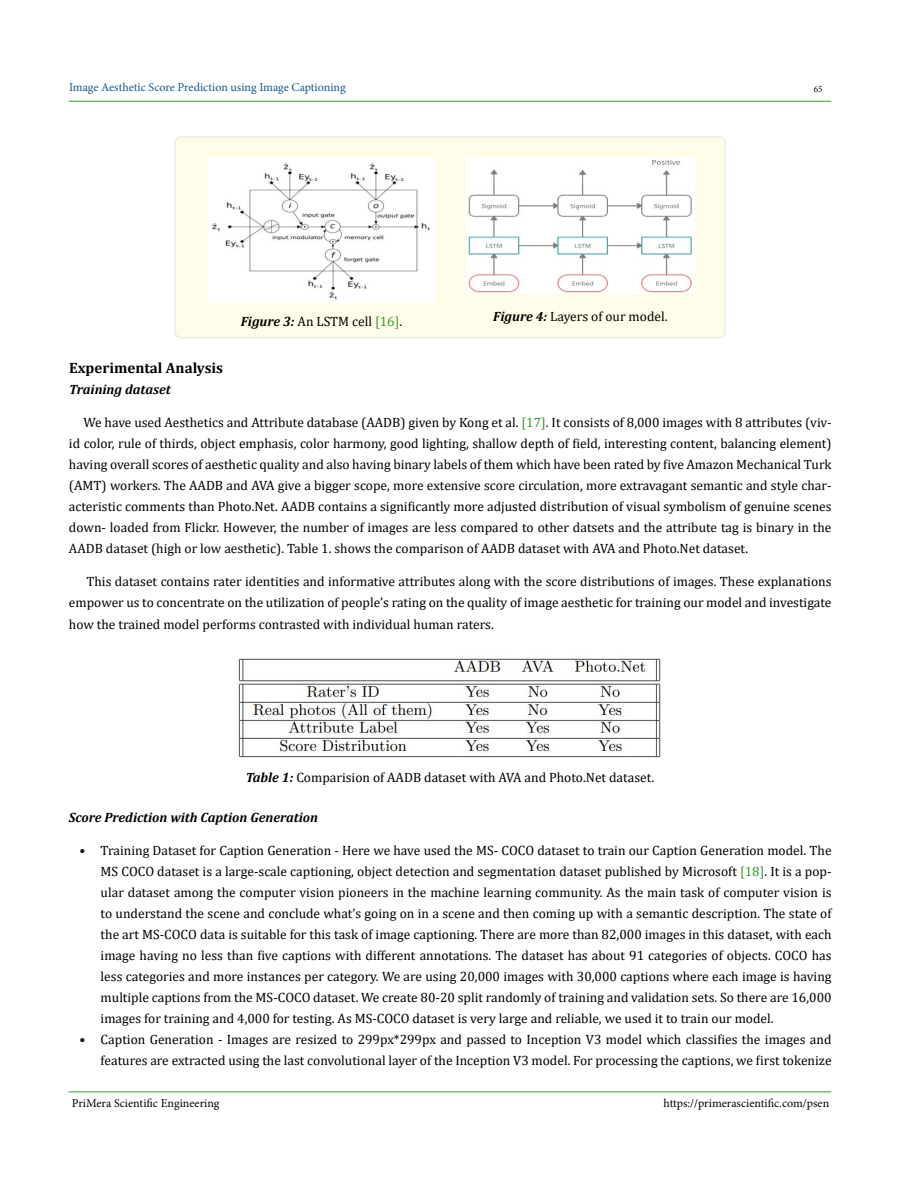
<style>
.page{position:relative;width:900px;height:1188px;background:#fff}
.page>*{position:absolute;margin:0;border:0;box-sizing:border-box;transform-origin:0 0}
.t1{font:700 15px "Cambria";color:#000}
.t2{font:13.5px/21px "Cambria";color:#000;text-align:justify}
.t3{font:italic 700 13.5px "Cambria";color:#000}
.t4{font:12px "Minion Pro";color:#000}
.t5{font:12px "Minion Pro";letter-spacing:-.005em;color:#15588c}
.t6{font:9px "Minion Pro";color:#000}
.s1{font-weight:700;font-style:italic}
.s2{color:#393}
</style>
<div class="page">
<hr style="left:69px;top:1092px;width:762px;height:1px;background:#393">
<hr style="left:69px;top:101px;width:762px;height:1px;background:#393">
<div style="left:175px;top:137px;width:550px;height:201px;background:#fffde9;border-radius:6px"></div>
<div style="left:174px;top:136px;width:552px;height:202px;border:2px solid #eeece1;border-radius:6px"></div>
<img style="left:208px;top:158px;width:227px;height:144px">
<img style="left:466px;top:158px;width:229px;height:135px">
<img style="left:238px;top:658px;width:423px;height:100px">
<p class="t5" style="left:69px;top:79px;width:278px">Image Aesthetic Score Prediction using Image Captioning</p>
<p class="t6" style="left:814px;top:83px;width:10px">65</p>
<p class="t2" style="left:241px;top:310px;width:163px"><span class="s1">Figure 3:</span> An LSTM cell <span class="s2">[16]</span>.</p>
<p class="t2" style="left:493px;top:306px;width:176px"><span class="s1">Figure 4:</span> Layers of our model.</p>
<p class="t1" style="left:69px;top:358px;width:156px">Experimental Analysis</p>
<p class="t3" style="left:69px;top:380px;width:103px">Training dataset</p>
<p class="t2" style="left:69px;top:412px;width:764px;text-indent:14px">We have used Aesthetics and Attribute database (AADB) given by Kong et al. <span class="s2">[17]</span>. It consists of 8,000 images with 8 attributes (viv&shy;id color, rule of thirds, object emphasis, color harmony, good lighting, shallow depth of field, interesting content, balancing element) having overall scores of aesthetic quality and also having binary labels of them which have been rated by five Amazon Mechanical Turk (AMT) workers. The AADB and AVA give a bigger scope, more extensive score circulation, more extravagant semantic and style char&shy;acteristic comments than Photo.Net. AADB contains a significantly more adjusted distribution of visual symbolism of genuine scenes down- loaded from Flickr. However, the number of images are less compared to other datsets and the attribute tag is binary in the AADB dataset (high or low aesthetic). Table 1. shows the comparison of AADB dataset with AVA and Photo.Net dataset.</p>
<p class="t2" style="left:69px;top:571px;width:764px;text-indent:17px">This dataset contains rater identities and informative attributes along with the score distributions of images. These explanations empower us to concentrate on the utilization of people’s rating on the quality of image aesthetic for training our model and investigate how the trained model performs contrasted with individual human raters.</p>
<p class="t2" style="left:246px;top:767px;width:410px"><span class="s1">Table 1:</span> Comparision of AADB dataset with AVA and Photo.Net dataset.</p>
<p class="t3" style="left:69px;top:808px;width:251px">Score Prediction with Caption Generation</p>
<p class="t2" style="left:101px;top:840px;width:732px;text-indent:-21px">• Training Dataset for Caption Generation - Here we have used the MS- COCO dataset to train our Caption Generation model. The MS COCO dataset is a large-scale captioning, object detection and segmentation dataset published by Microsoft <span class="s2">[18]</span>. It is a pop&shy;ular dataset among the computer vision pioneers in the machine learning community. As the main task of computer vision is to understand the scene and conclude what’s going on in a scene and then coming up with a semantic description. The state of the art MS-COCO data is suitable for this task of image captioning. There are more than 82,000 images in this dataset, with each image having no less than five captions with different annotations. The dataset has about 91 categories of objects. COCO has less categories and more instances per category. We are using 20,000 images with 30,000 captions where each image is having multiple captions from the MS-COCO dataset. We create 80-20 split randomly of training and validation sets. So there are 16,000 images for training and 4,000 for testing. As MS-COCO dataset is very large and reliable, we used it to train our model.</p>
<p class="t2" style="left:79px;top:1029px;width:754px;text-align:right">• Caption Generation - Images are resized to 299px*299px and passed to Inception V3 model which classifies the images and features are extracted using the last convolutional layer of the Inception V3 model. For processing the captions, we first tokenize</p>
<p class="t4" style="left:72px;top:1095px;width:149px">PriMera Scientific Engineering</p>
<p class="t4" style="left:664px;top:1095px;width:167px">https://primerascientific.com/psen</p>
</div>
